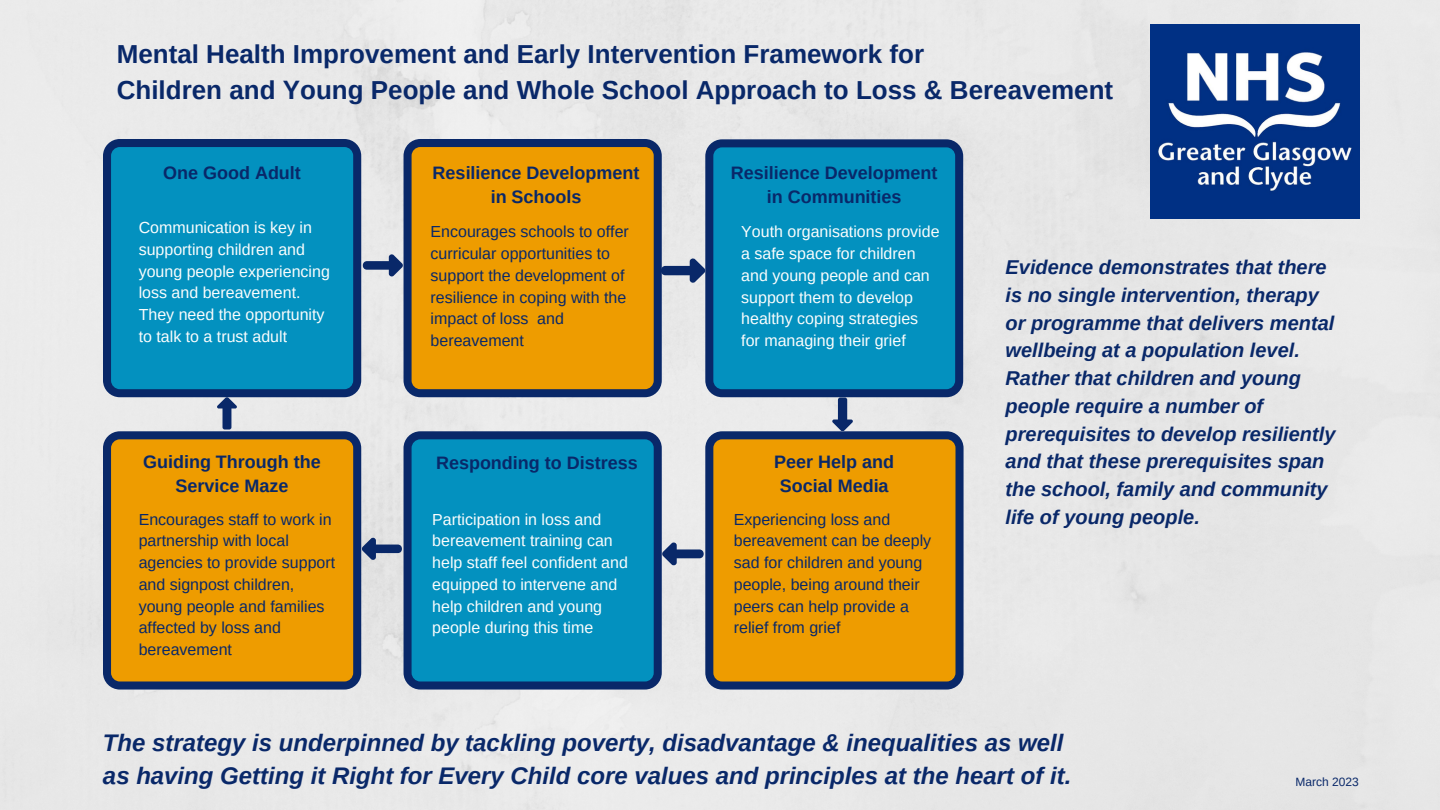
<style>
.page{position:relative;width:1440px;height:810px;background:#e8e8e8}
.page>*{position:absolute;margin:0;border:0;box-sizing:border-box;transform-origin:0 0}
.t1{font:700 26px/36px "Arimo";color:#092869}
.t2{font:italic 700 24px/33px "Arimo";color:#092869}
.t3{font:italic 700 20px/27.8px "Arimo";color:#092869}
.t4{font:700 18px/24.8px "Arimo";color:#092869;text-align:center}
.t5{font:16px/21.8px "Arimo";color:#fbfdfd}
.t6{font:16px/21.8px "Arimo";color:#092869}
.t7{font:12px "Arimo";color:#092869}
</style>
<div class="page">
<img style="left:1150px;top:24px;width:209px;height:195px">
<svg style="left:103px;top:139px;width:258px;height:258px;background:#0485b5"></svg>
<svg style="left:404px;top:139px;width:258px;height:258px;background:#d38e0c"></svg>
<svg style="left:705px;top:139px;width:258px;height:258px;background:#0585b5"></svg>
<svg style="left:103px;top:431px;width:258px;height:259px;background:#d38e0d"></svg>
<svg style="left:404px;top:431px;width:258px;height:259px;background:#0585b5"></svg>
<svg style="left:705px;top:431px;width:259px;height:259px;background:#d28f0e"></svg>
<svg style="left:217px;top:397px;width:20px;height:33px"></svg>
<svg style="left:361px;top:253px;width:42px;height:24px"></svg>
<svg style="left:659px;top:257px;width:47px;height:26px"></svg>
<svg style="left:662px;top:542px;width:43px;height:23px"></svg>
<svg style="left:362px;top:537px;width:41px;height:23px"></svg>
<svg style="left:832px;top:398px;width:21px;height:33px"></svg>
<h1 class="t1" style="left:117px;top:36px;width:998px">Mental Health Improvement and Early Intervention Framework for<br>Children and Young People and Whole School Approach to Loss &amp; Bereavement</h1>
<p class="t4" style="left:163px;top:160px;width:139px">One Good Adult</p>
<p class="t4" style="left:433px;top:160px;width:208px">Resilience Development in Schools</p>
<p class="t4" style="left:731px;top:160px;width:208px">Resilience Development in Communities</p>
<p class="t5" style="left:139px;top:217px;width:193px">Communication is key in supporting children and young people experiencing loss and bereavement.<br>They need the opportunity to talk to a trust adult</p>
<p class="t6" style="left:431px;top:221px;width:200px">Encourages schools to offer curricular opportunities to support the development of resilience in coping with the impact of loss and bereavement</p>
<p class="t5" style="left:741px;top:221px;width:200px">Youth organisations provide a safe space for children and young people and can support them to develop healthy coping strategies for managing their grief</p>
<p class="t4" style="left:143px;top:449px;width:179px">Guiding Through the<br>Service Maze</p>
<p class="t4" style="left:436px;top:451px;width:203px">Responding to Distress</p>
<p class="t4" style="left:774px;top:449px;width:121px">Peer Help and<br>Social Media</p>
<p class="t4" style="left:751px;top:470px;width:121px">Peer Help and</p>
<p class="t6" style="left:139px;top:508px;width:198px">Encourages staff to work in partnership with local agencies to provide support and signpost children, young people and families affected by loss and bereavement</p>
<p class="t5" style="left:432px;top:508px;width:197px">Participation in loss and bereavement training can help staff feel confident and equipped to intervene and help children and young people during this time</p>
<p class="t6" style="left:734px;top:508px;width:199px">Experiencing loss and bereavement can be deeply sad for children and young people, being around their peers can help provide a relief from grief</p>
<p class="t3" style="left:1006px;top:253px;width:331px">Evidence demonstrates that there is no single intervention, therapy or programme that delivers mental wellbeing at a population level.<br>Rather that children and young people require a number of prerequisites to develop resiliently and that these prerequisites span the school, family and community life of young people.</p>
<h2 class="t2" style="left:103px;top:727px;width:970px">The strategy is underpinned by tackling poverty, disadvantage &amp; inequalities as well as having Getting it Right for Every Child core values and principles at the heart of it.</h2>
<p class="t7" style="left:1296px;top:775px;width:65px">March 2023</p>
</div>
